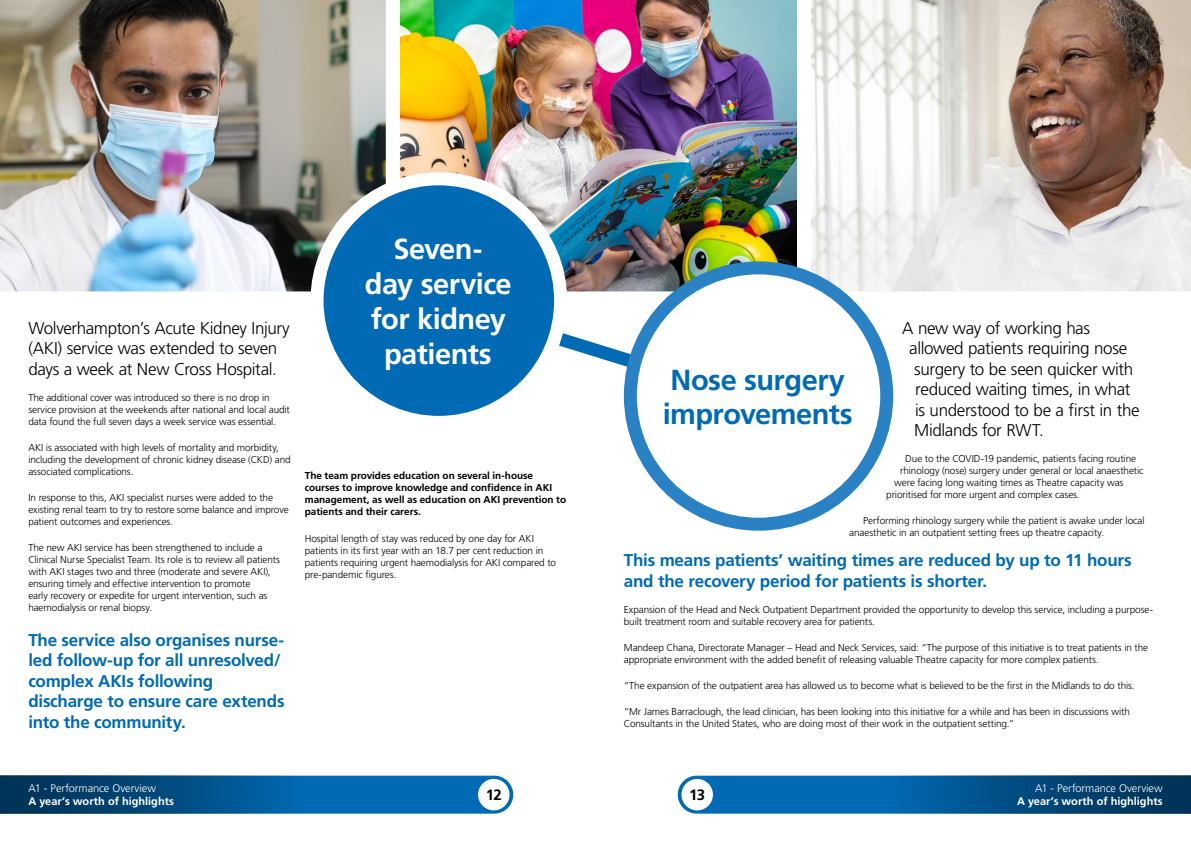
<style>
.page{position:relative;width:1191px;height:842px;background:#fff}
.page>*{position:absolute;margin:0;border:0;box-sizing:border-box;transform-origin:0 0}
.Headings{font:700 29px/34.8px "Frutiger LT Std";letter-spacing:-.02em;color:#fff;text-align:center}
.Headings-2{font:700 29px/34.8px "Frutiger LT Std";letter-spacing:-.015em;color:#006ab4}
.Intro{font:300 17px/20.4px "Frutiger LT Std";letter-spacing:-.02em;color:#000}
.Highlights{font:700 17px/20.4px "Frutiger LT Std";letter-spacing:-.015em;color:#006ab4}
.t1{font:700 15px "Frutiger LT Std";color:#000}
.t2{font:700 11px "Frutiger LT Std";color:#fff}
.t3{font:300 11px "Frutiger LT Std";letter-spacing:-.005em;color:#fff}
.Body{font:300 10px/12px "Frutiger LT Std";letter-spacing:-.01em;color:#000}
.Body-2{font:700 10px/12px "Frutiger LT Std";letter-spacing:-.005em;color:#000}
</style>
<div class="page">
<svg style="left:559px;top:305px;width:108px;height:112px"></svg>
<svg style="left:811px;top:0;width:380px;height:305px"></svg>
<img style="left:400px;top:0;width:411px;height:305px">
<img style="left:0;top:0;width:400px;height:292px">
<div style="left:317px;top:179px;width:243px;height:243px;background:#006ab4;border-radius:50%"></div>
<div style="left:310px;top:172px;width:257px;height:257px;border:13px solid #fff;border-radius:50%"></div>
<div style="left:630px;top:268px;width:256px;height:256px;background:#fff;border-radius:50%"></div>
<div style="left:624px;top:261px;width:269px;height:270px;border:13px solid #2a82c5;border-radius:50%"></div>
<div style="left:677px;top:776px;width:213px;height:38px;background:#006ab4"></div>
<div style="left:300px;top:776px;width:213px;height:38px;background:#006ab4"></div>
<div style="left:0;top:775px;width:300px;height:39px;background:linear-gradient(to right,#002e4e,#0065ab)"></div>
<div style="left:890px;top:775px;width:301px;height:39px;background:linear-gradient(to right,#0065ac,#002e4e)"></div>
<div style="left:478px;top:779px;width:31px;height:31px;background:#fff;border-radius:50%"></div>
<div style="left:681px;top:779px;width:32px;height:31px;background:#fff;border-radius:50%"></div>
<p class="Intro" style="left:28px;top:318px;width:263px">Wolverhampton’s Acute Kidney Injury (AKI) service was extended to seven days a week at New Cross Hospital.</p>
<p class="Body" style="left:28px;top:392px;width:263px">The additional cover was introduced so there is no drop in service provision at the weekends after national and local audit data found the full seven days a week service was essential.</p>
<p class="Body" style="left:28px;top:442px;width:264px">AKI is associated with high levels of mortality and morbidity, including the development of chronic kidney disease (CKD) and associated complications.</p>
<p class="Body" style="left:28px;top:492px;width:262px">In response to this, AKI specialist nurses were added to the existing renal team to try to restore some balance and improve patient outcomes and experiences.</p>
<p class="Body" style="left:28px;top:542px;width:253px">The new AKI service has been strengthened to include a Clinical Nurse Specialist Team. Its role is to review all patients with AKI stages two and three (moderate and severe AKI), ensuring timely and effective intervention to promote<br>early recovery or expedite for urgent intervention, such as haemodialysis or renal biopsy.</p>
<p class="Highlights" style="left:28px;top:630px;width:258px">The service also organises nurse&shy;led follow-up for all unresolved/ complex AKIs following discharge to ensure care extends into the community.</p>
<p class="Headings" style="left:365px;top:232px;width:148px">Seven-<br>day service for kidney patients</p>
<p class="Body-2" style="left:305px;top:470px;width:263px">The team provides education on several in-house courses to improve knowledge and confidence in AKI management, as well as education on AKI prevention to patients and their carers.</p>
<p class="Body" style="left:305px;top:532px;width:253px">Hospital length of stay was reduced by one day for AKI patients in its first year with an 18.7 per cent reduction in patients requiring urgent haemodialysis for AKI compared to pre-pandemic figures.</p>
<p class="Intro" style="left:902px;top:318px;width:189px">A new way of working has</p>
<p class="Intro" style="left:909px;top:338px;width:219px">allowed patients requiring nose</p>
<p class="Intro" style="left:914px;top:359px;width:220px">surgery to be seen quicker with</p>
<p class="Intro" style="left:915px;top:379px;width:217px">reduced waiting times, in what</p>
<p class="Intro" style="left:915px;top:400px;width:226px">is understood to be a first in the</p>
<p class="Intro" style="left:914px;top:420px;width:131px">Midlands for RWT.</p>
<p class="Body" style="left:905px;top:453px;width:232px">Due to the COVID-19 pandemic, patients facing routine</p>
<p class="Body" style="left:900px;top:465px;width:245px">rhinology (nose) surgery under general or local anaesthetic</p>
<p class="Body" style="left:894px;top:477px;width:231px">were facing long waiting times as Theatre capacity was</p>
<p class="Body" style="left:886px;top:489px;width:195px">prioritised for more urgent and complex cases.</p>
<p class="Body" style="left:849px;top:515px;width:297px;text-indent:14px">Performing rhinology surgery while the patient is awake under local anaesthetic in an outpatient setting frees up theatre capacity.</p>
<p class="Headings-2" style="left:662px;top:362px;width:192px">Nose surgery improvements</p>
<p class="Highlights" style="left:624px;top:550px;width:509px">This means patients’ waiting times are reduced by up to 11 hours and the recovery period for patients is shorter.</p>
<p class="Body" style="left:624px;top:604px;width:531px">Expansion of the Head and Neck Outpatient Department provided the opportunity to develop this service, including a purpose&shy;built treatment room and suitable recovery area for patients.</p>
<p class="Body" style="left:624px;top:642px;width:526px">Mandeep Chana, Directorate Manager – Head and Neck Services, said: “The purpose of this initiative is to treat patients in the appropriate environment with the added benefit of releasing valuable Theatre capacity for more complex patients.</p>
<p class="Body" style="left:624px;top:680px;width:512px">“The expansion of the outpatient area has allowed us to become what is believed to be the first in the Midlands to do this.</p>
<p class="Body" style="left:624px;top:706px;width:507px">“Mr James Barraclough, the lead clinician, has been looking into this initiative for a while and has been in discussions with<br>Consultants in the United States, who are doing most of their work in the outpatient setting.”</p>
<p class="t3" style="left:28px;top:782px;width:129px">A1 - Performance Overview</p>
<p class="t2" style="left:28px;top:795px;width:147px">A year’s worth of highlights</p>
<h3 class="t1" style="left:486px;top:786px;width:18px">12</h3>
<h3 class="t1" style="left:689px;top:786px;width:18px">13</h3>
<p class="t3" style="left:1035px;top:782px;width:129px">A1 - Performance Overview</p>
<p class="t2" style="left:1017px;top:795px;width:147px">A year’s worth of highlights</p>
</div>
